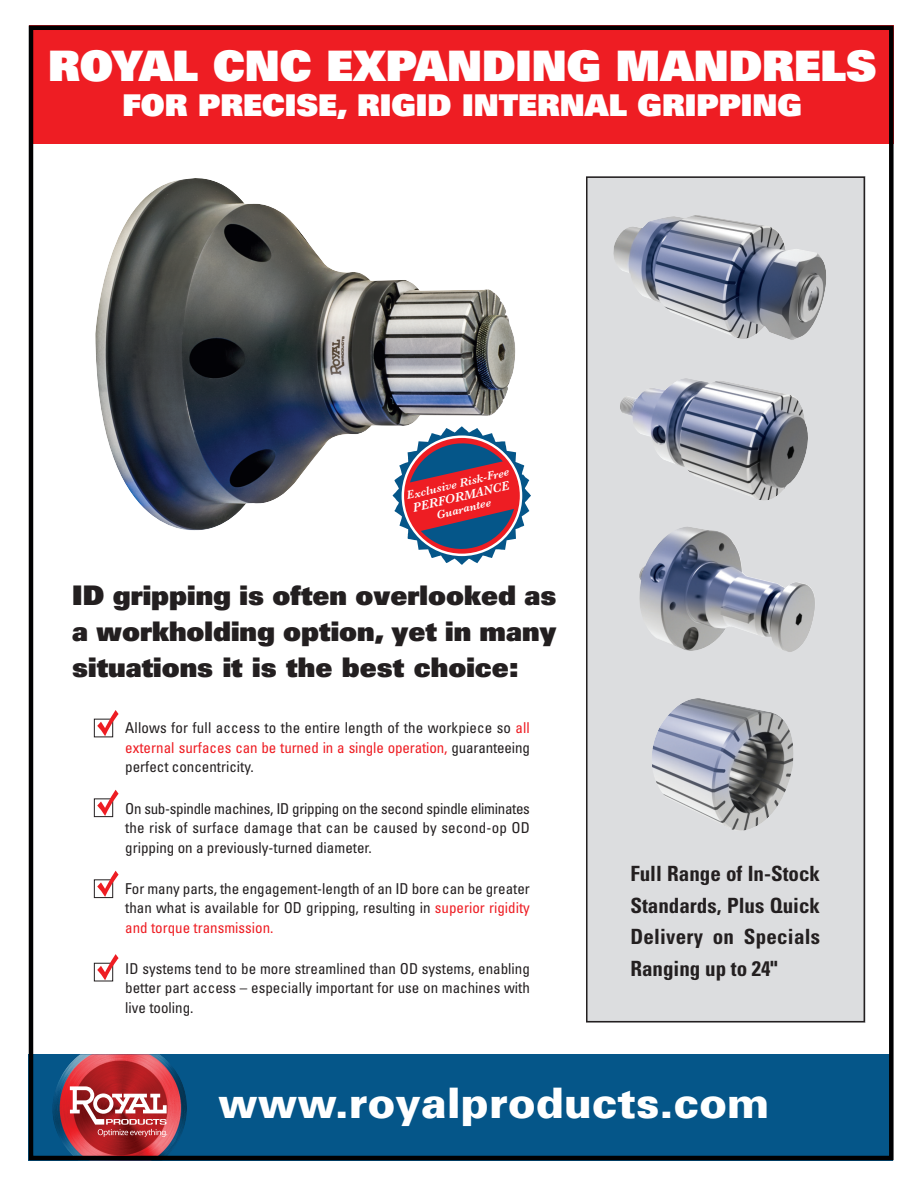
<style>
.page{position:relative;width:918px;height:1186px;background:#fff}
.page>*{position:absolute;margin:0;border:0;box-sizing:border-box;transform-origin:0 0}
.t1{font:900 42px "Univers";color:#fff}
.t2{font:900 42px "Univers";color:#fff}
.t3{font:900 30px "Univers";color:#fff}
.t4{font:900 27px/36px "Univers";color:#231f20;text-align:justify}
.t5{font:700 condensed 21px/31.5px "Univers";color:#231f20;text-align:justify}
.t6{font:condensed 15px/19.5px "Univers";color:#231f20;text-align:justify}
.t7{font:italic 600 12.9px "Baskerville";color:#fff}
.t8{font:italic 600 11.85px "Baskerville";color:#fff}
.s1{color:#ee1d23}
</style>
<div class="page">
<div style="left:585px;top:176px;width:279px;height:846px;background:#dcdddf"></div>
<div style="left:585px;top:176px;width:279px;height:846px;border:2px solid #231f20"></div>
<div style="left:28px;top:1054px;width:864px;height:105px;background:#055689"></div>
<img style="left:52px;top:1054px;width:135px;height:100px">
<svg style="left:70px;top:1086px;width:97px;height:50px;background:#c06265"></svg>
<div style="left:29px;top:25px;width:864px;height:118px;background:#ee1d23"></div>
<div style="left:29px;top:25px;width:864px;height:1134px;border:4px solid #000001"></div>
<svg style="left:407px;top:452px;width:124px;height:113px"></svg>
<img style="left:95px;top:178px;width:420px;height:353px">
<div style="left:94px;top:718px;width:19px;height:19px;border:1px solid #231f20"></div>
<svg style="left:97px;top:710px;width:21px;height:26px"></svg>
<div style="left:94px;top:798px;width:19px;height:18px;border:1px solid #231f20"></div>
<svg style="left:97px;top:789px;width:21px;height:26px"></svg>
<div style="left:94px;top:879px;width:19px;height:18px;border:1px solid #231f20"></div>
<svg style="left:97px;top:870px;width:21px;height:26px"></svg>
<div style="left:94px;top:962px;width:19px;height:19px;border:1px solid #231f20"></div>
<svg style="left:97px;top:954px;width:21px;height:26px"></svg>
<img style="left:613px;top:215px;width:213px;height:125px">
<img style="left:620px;top:378px;width:188px;height:122px">
<img style="left:639px;top:527px;width:176px;height:125px">
<img style="left:652px;top:698px;width:141px;height:133px">
<h1 class="t1" style="left:48px;top:51px;width:829px">ROYAL CNC EXPANDING MANDRELS</h1>
<h2 class="t3" style="left:122px;top:94px;width:680px">FOR PRECISE, RIGID INTERNAL GRIPPING</h2>
<p class="t8" style="left:405px;top:487px;width:107px;rotate:-13deg">Exclusive Risk-Free</p>
<p class="t7" style="left:410px;top:499px;width:100px;rotate:-13deg">PERFORMANCE</p>
<p class="t8" style="left:435px;top:507px;width:57px;rotate:-13deg">Guarantee</p>
<h3 class="t4" style="left:72px;top:580px;width:485px">ID gripping is often overlooked as a workholding option, yet in many situations it is the best choice:</h3>
<p class="t6" style="left:125px;top:719px;width:406px">Allows for full access to the entire length of the workpiece so <span class="s1">all external surfaces can be turned in a single operation,</span> guaranteeing perfect concentricity.</p>
<p class="t6" style="left:125px;top:799px;width:406px">On sub-spindle machines, ID gripping on the second spindle eliminates the risk of surface damage that can be caused by second-op OD gripping on a previously-turned diameter.</p>
<p class="t6" style="left:125px;top:879px;width:406px">For many parts, the engagement-length of an ID bore can be greater than what is available for OD gripping, resulting in <span class="s1">superior rigidity and torque transmission.</span></p>
<p class="t6" style="left:125px;top:959px;width:406px">ID systems tend to be more streamlined than OD systems, enabling better part access – especially important for use on machines with live tooling.</p>
<h3 class="t5" style="left:630px;top:859px;width:191px">Full Range of In-Stock Standards, Plus Quick Delivery on Specials Ranging up to 24"</h3>
<h1 class="t2" style="left:218px;top:1087px;width:552px">www.royalproducts.com</h1>
</div>
